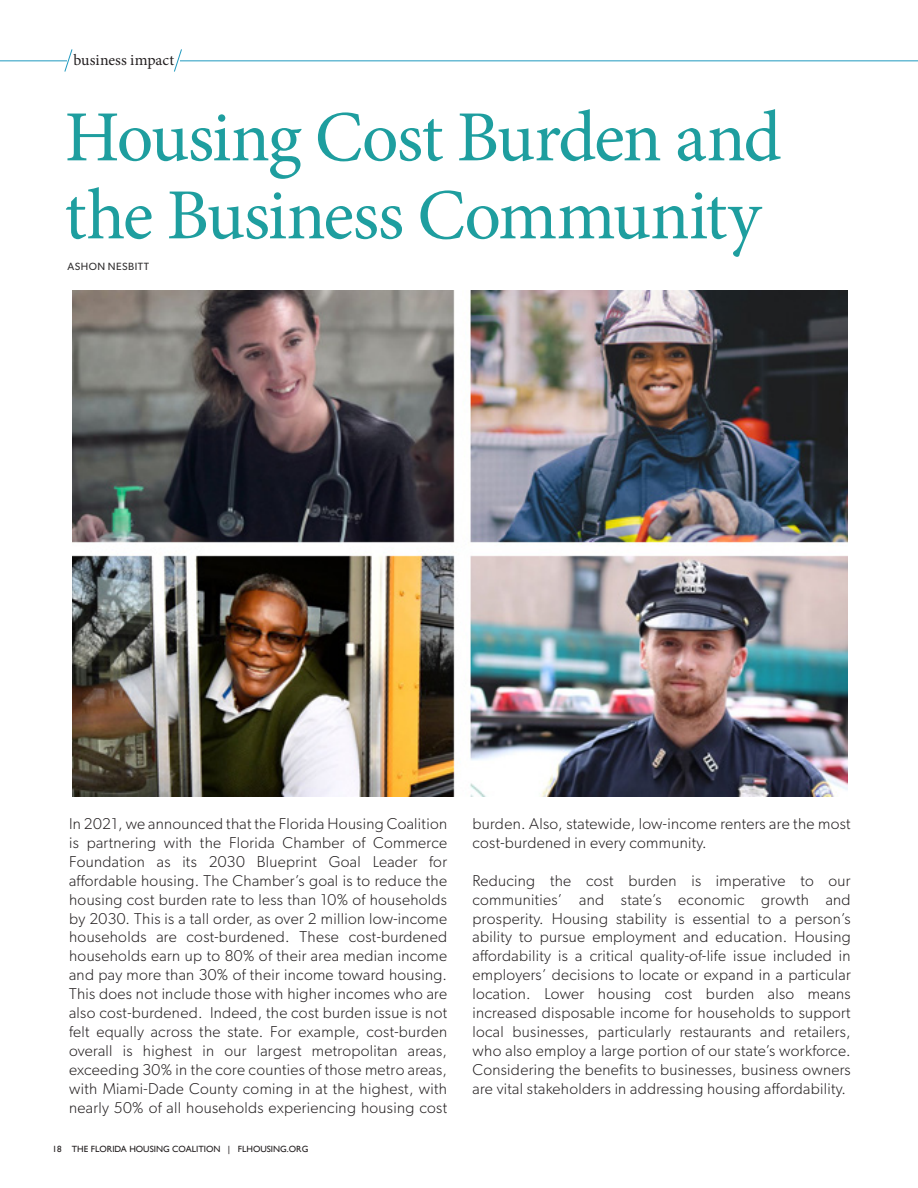
<style>
.page{position:relative;width:918px;height:1188px;background:#fff}
.page>*{position:absolute;margin:0;border:0;box-sizing:border-box;transform-origin:0 0}
.Headline_-_Small_Sec{font:72px/78px "Minion Pro";letter-spacing:-.025em;color:#1e9e9f}
.t1{font:300 15.75px/18.9px "Gibson";letter-spacing:.02em;color:#231f20;text-align:justify}
.t2{font:15.75px "Minion Pro";letter-spacing:.005em;color:#231f20}
.Byline{font:10.5px "Gibson";letter-spacing:.045em;color:#312f30}
.t3{font:9px "Gill Sans";color:#231f20}
</style>
<div class="page">
<hr style="left:0;top:60px;width:918px;height:1px;background:#1f99bf">
<img style="left:72px;top:291px;width:775px;height:506px">
<div style="left:68px;top:53px;width:112px;height:17px;background:#fff"></div>
<svg style="left:64px;top:49px;width:9px;height:23px"></svg>
<svg style="left:174px;top:49px;width:8px;height:23px"></svg>
<p class="t2" style="left:74px;top:49px;width:102px">business impact</p>
<p class="Headline_-_Small_Sec" style="left:65px;top:99px;width:718px">Housing Cost Burden and the Business Community</p>
<p class="Byline" style="left:68px;top:260px;width:83px">ASHON NESBITT</p>
<p class="t1" style="left:69px;top:814px;width:380px">In 2021, we announced that the Florida Housing Coalition is partnering with the Florida Chamber of Commerce Foundation as its 2030 Blueprint Goal Leader for affordable housing. The Chamber’s goal is to reduce the housing cost burden rate to less than 10% of households by 2030. This is a tall order, as over 2 million low-income households are cost-burdened. These cost-burdened households earn up to 80% of their area median income and pay more than 30% of their income toward housing.<br>This does not include those with higher incomes who are also cost-burdened. Indeed, the cost burden issue is not felt equally across the state. For example, cost-burden overall is highest in our largest metropolitan areas, exceeding 30% in the core counties of those metro areas, with Miami-Dade County coming in at the highest, with nearly 50% of all households experiencing housing cost</p>
<p class="t1" style="left:472px;top:814px;width:380px">burden. Also, statewide, low-income renters are the most cost-burdened in every community.</p>
<p class="t1" style="left:472px;top:871px;width:380px">Reducing the cost burden is imperative to our communities’ and state’s economic growth and prosperity. Housing stability is essential to a person’s ability to pursue employment and education. Housing affordability is a critical quality-of-life issue included in employers’ decisions to locate or expand in a particular location. Lower housing cost burden also means increased disposable income for households to support local businesses, particularly restaurants and retailers, who also employ a large portion of our state’s workforce.<br>Considering the benefits to businesses, business owners are vital stakeholders in addressing housing affordability.</p>
<p class="t3" style="left:52px;top:1144px;width:257px">18 THE FLORIDA HOUSING COALITION | FLHOUSING.ORG</p>
</div>
